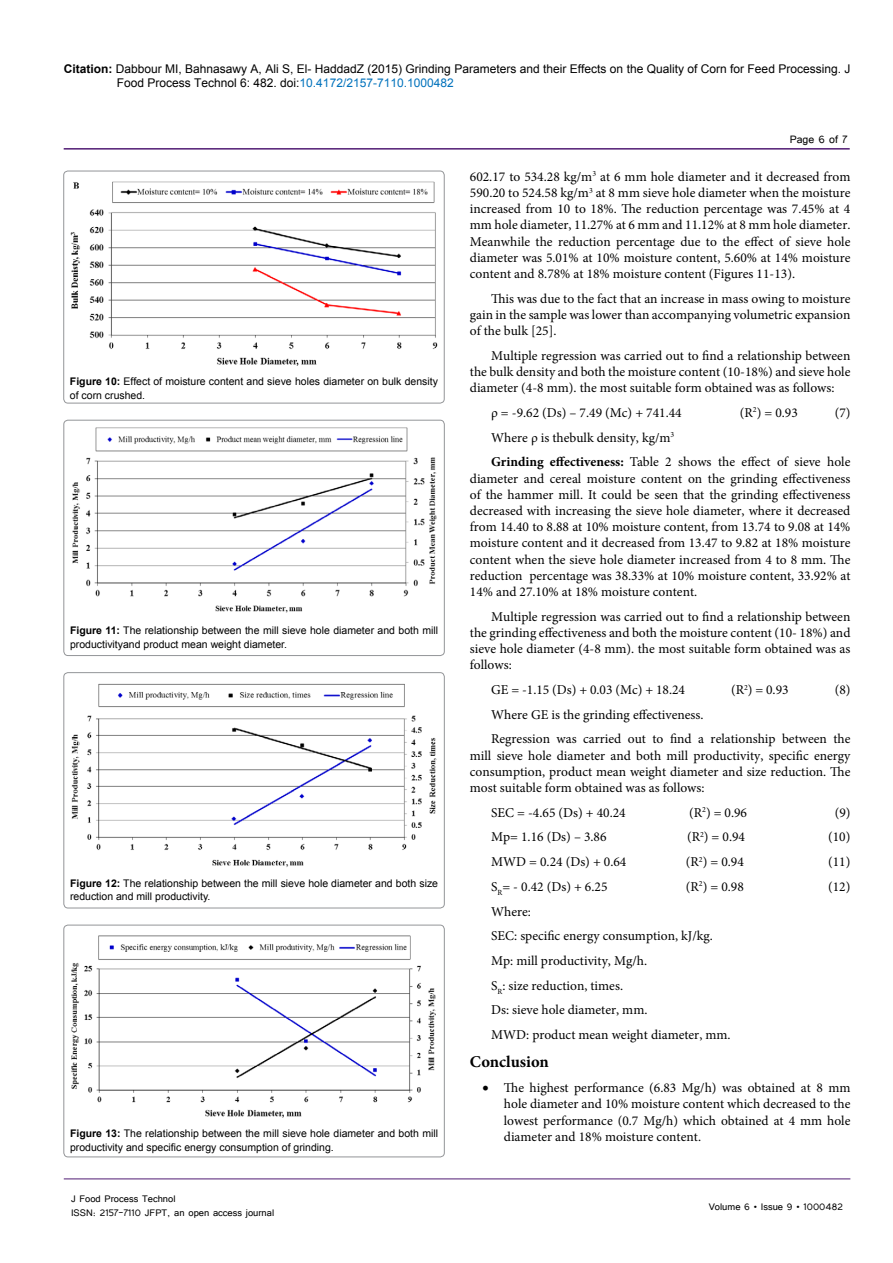
<style>
.page{position:relative;width:893px;height:1263px;background:#fff}
.page>*{position:absolute;margin:0;border:0;box-sizing:border-box;transform-origin:0 0}
.t1{font:700 16.5px "Minion Pro";color:#000}
.t2{font:13.5px/16.2px "Minion Pro";color:#000;text-align:justify}
.t3{font:13.5px "Tunga";color:#000}
.t4{font:12px/14.4px "Arial";color:#000}
.t5{font:12px/14.4px "Tunga";color:#000}
.t6{font:10.5px/13.5px "Arial";color:#000}
.s1{font-weight:700}
.s2{color:#0072bc}
</style>
<div class="page">
<hr style="left:64px;top:148px;width:786px;height:2px;background:#511c74">
<hr style="left:64px;top:1179px;width:786px;height:1px;background:#511c74">
<div style="left:64px;top:171px;width:380px;height:232px;border:1px solid #939598;border-radius:4px"></div>
<img style="left:70px;top:181px;width:368px;height:185px">
<div style="left:64px;top:420px;width:380px;height:236px;border:1px solid #939598;border-radius:4px"></div>
<img style="left:72px;top:427px;width:365px;height:186px">
<div style="left:64px;top:673px;width:380px;height:235px;border:1px solid #939598;border-radius:4px"></div>
<img style="left:71px;top:683px;width:366px;height:184px">
<div style="left:64px;top:925px;width:380px;height:232px;border:1px solid #939598;border-radius:4px"></div>
<img style="left:71px;top:935px;width:365px;height:183px">
<p class="t4" style="left:117px;top:61px;width:735px;text-indent:-53px"><span class="s1">Citation:</span> Dabbour MI, Bahnasawy A, Ali S, El- HaddadZ (2015) Grinding Parameters and their Effects on the Quality of Corn for Feed Processing. J<br>Food Process Technol 6: 482. doi:<span class="s2">10.4172/2157-7110.1000482</span></p>
<p class="t6" style="left:70px;top:375px;width:370px"><span class="s1">Figure 10:</span> Effect of moisture content and sieve holes diameter on bulk density of corn crushed.</p>
<p class="t6" style="left:70px;top:624px;width:370px"><span class="s1">Figure 11:</span> The relationship between the mill sieve hole diameter and both mill productivityand product mean weight diameter.</p>
<p class="t6" style="left:70px;top:876px;width:370px"><span class="s1">Figure 12:</span> The relationship between the mill sieve hole diameter and both size reduction and mill productivity.</p>
<p class="t6" style="left:70px;top:1127px;width:370px"><span class="s1">Figure 13:</span> The relationship between the mill sieve hole diameter and both mill productivity and specific energy consumption of grinding.</p>
<p class="t5" style="left:71px;top:1190px;width:205px">J Food Process Technol<br>ISSN: 2157-7110 JFPT, an open access journal</p>
<p class="t3" style="left:790px;top:131px;width:59px">Page 6 of 7</p>
<p class="t2" style="left:470px;top:168px;width:382px">602.17 to 534.28 kg/m<sup>3</sup> at 6 mm hole diameter and it decreased from 590.20 to 524.58 kg/m<sup>3</sup> at 8 mm sieve hole diameter when the moisture increased from 10 to 18%. The reduction percentage was 7.45% at 4 mm hole diameter, 11.27% at 6 mm and 11.12% at 8 mm hole diameter.<br>Meanwhile the reduction percentage due to the effect of sieve hole diameter was 5.01% at 10% moisture content, 5.60% at 14% moisture content and 8.78% at 18% moisture content (Figures 11-13).</p>
<p class="t2" style="left:470px;top:290px;width:382px;text-indent:21px">This was due to the fact that an increase in mass owing to moisture gain in the sample was lower than accompanying volumetric expansion of the bulk [25].</p>
<p class="t2" style="left:470px;top:347px;width:382px;text-indent:21px">Multiple regression was carried out to find a relationship between the bulk density and both the moisture content (10-18%) and sieve hole diameter (4-8 mm). the most suitable form obtained was as follows:</p>
<p class="t2" style="left:491px;top:405px;width:192px">ρ = -9.62 (Ds) – 7.49 (Mc) + 741.44</p>
<p class="t2" style="left:740px;top:405px;width:59px">(R<sup>2</sup>) = 0.93</p>
<p class="t2" style="left:835px;top:405px;width:17px">(7)</p>
<p class="t2" style="left:491px;top:425px;width:361px;line-height:24.8px">Where ρ is thebulk density, kg/m<sup>3<br></sup><span class="s1">Grinding effectiveness:</span> Table 2 shows the effect of sieve hole</p>
<p class="t2" style="left:470px;top:470px;width:382px">diameter and cereal moisture content on the grinding effectiveness of the hammer mill. It could be seen that the grinding effectiveness decreased with increasing the sieve hole diameter, where it decreased from 14.40 to 8.88 at 10% moisture content, from 13.74 to 9.08 at 14% moisture content and it decreased from 13.47 to 9.82 at 18% moisture content when the sieve hole diameter increased from 4 to 8 mm. The reduction percentage was 38.33% at 10% moisture content, 33.92% at 14% and 27.10% at 18% moisture content.</p>
<p class="t2" style="left:470px;top:608px;width:382px;text-indent:21px">Multiple regression was carried out to find a relationship between the grinding effectiveness and both the moisture content (10- 18%) and sieve hole diameter (4-8 mm). the most suitable form obtained was as follows:</p>
<p class="t2" style="left:491px;top:682px;width:195px">GE = -1.15 (Ds) + 0.03 (Mc) + 18.24</p>
<p class="t2" style="left:731px;top:682px;width:59px">(R<sup>2</sup>) = 0.93</p>
<p class="t2" style="left:835px;top:682px;width:17px">(8)</p>
<p class="t2" style="left:491px;top:702px;width:361px;line-height:24.8px">Where GE is the grinding effectiveness.<br>Regression was carried out to find a relationship between the</p>
<p class="t2" style="left:470px;top:747px;width:382px">mill sieve hole diameter and both mill productivity, specific energy consumption, product mean weight diameter and size reduction. The most suitable form obtained was as follows:</p>
<p class="t2" style="left:491px;top:804px;width:136px">SEC = -4.65 (Ds) + 40.24</p>
<p class="t2" style="left:689px;top:804px;width:59px">(R<sup>2</sup>) = 0.96</p>
<p class="t2" style="left:835px;top:804px;width:17px">(9)</p>
<p class="t2" style="left:491px;top:829px;width:117px">Mp= 1.16 (Ds) – 3.86</p>
<p class="t2" style="left:687px;top:829px;width:59px">(R<sup>2</sup>) = 0.94</p>
<p class="t2" style="left:828px;top:829px;width:24px">(10)</p>
<p class="t2" style="left:491px;top:854px;width:137px">MWD = 0.24 (Ds) + 0.64</p>
<p class="t2" style="left:686px;top:854px;width:59px">(R<sup>2</sup>) = 0.94</p>
<p class="t2" style="left:828px;top:854px;width:24px">(11)</p>
<p class="t2" style="left:491px;top:878px;width:118px">S<sub>R</sub>= - 0.42 (Ds) + 6.25</p>
<p class="t2" style="left:686px;top:878px;width:59px">(R<sup>2</sup>) = 0.98</p>
<p class="t2" style="left:828px;top:878px;width:24px">(12)</p>
<p class="t2" style="left:491px;top:899px;width:241px;line-height:24.8px;text-align:left">Where:<br>SEC: specific energy consumption, kJ/kg.<br>Mp: mill productivity, Mg/h.<br>S<sub>R</sub>: size reduction, times.<br>Ds: sieve hole diameter, mm.<br>MWD: product mean weight diameter, mm.</p>
<p class="t1" style="left:470px;top:1050px;width:81px">Conclusion</p>
<p class="t2" style="left:504px;top:1080px;width:348px;text-indent:-21px">• The highest performance (6.83 Mg/h) was obtained at 8 mm hole diameter and 10% moisture content which decreased to the lowest performance (0.7 Mg/h) which obtained at 4 mm hole diameter and 18% moisture content.</p>
<p class="t5" style="left:709px;top:1199px;width:136px">Volume 6 • Issue 9 • 1000482</p>
</div>
